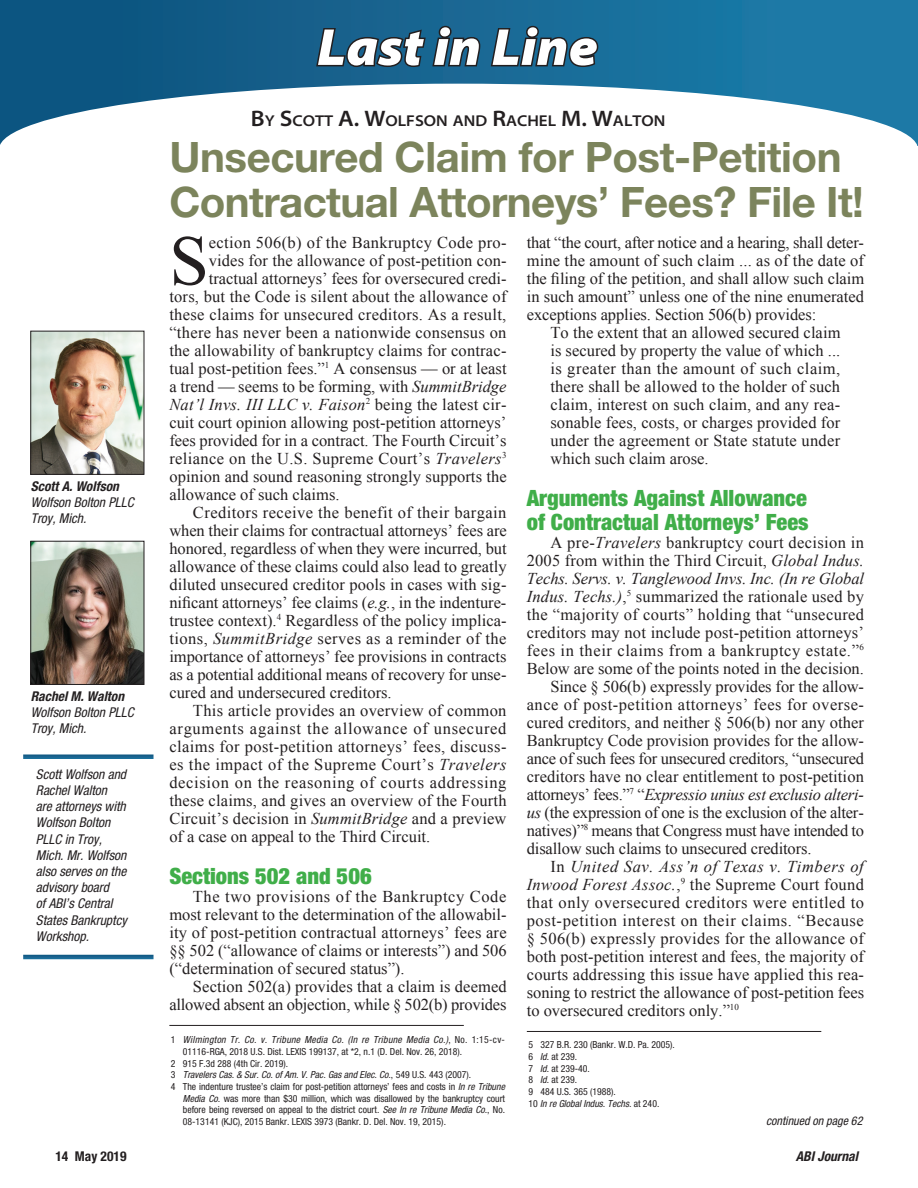
<style>
.page{position:relative;width:918px;height:1188px;background:#fff}
.page>*{position:absolute;margin:0;border:0;box-sizing:border-box;transform-origin:0 0}
.Body_text{font:70.8px "Times New Roman";color:#231f20}
.Page_Header{font:italic 900 semi-expanded 52.5px "Myriad Pro";color:#fff}
.Article_Headline_1{font:700 42px/45px "Helvetica Neue LT Std";letter-spacing:-.015em;color:#7c845c}
.Subhead_1{font:900 condensed 22.5px/24px "Helvetica Neue";color:#40ae49}
.Body_text-2{font:16.5px/18px "Times New Roman";color:#231f20;text-align:justify}
.Body_text-3{font:16.5px "Times New Roman";letter-spacing:.02em;color:#231f20}
.Body_text-4{font:16.5px "Times New Roman";letter-spacing:.025em;color:#231f20}
.Body_text-5{font:italic 16.5px "Times New Roman";letter-spacing:.015em;color:#231f20}
.Author_Name_-_Top_of{font:600 semi-expanded 15.75px "Myriad Pro";color:#231f20}
.Author_Caption_2_Bio{font:italic condensed 13.5px/16.2px "Helvetica Neue";color:#231f20}
.Author_Caption_1{font:italic 700 condensed 13.5px "Helvetica Neue";color:#231f20}
.t1{font:700 condensed 13.5px "Helvetica Neue";color:#231f20}
.t2{font:italic condensed 12px "Helvetica Neue";color:#231f20}
.Footnote{font:condensed 9.75px/11.7px "Helvetica Neue";color:#231f20}
.Footnote-2{font:italic condensed 9.75px "Helvetica Neue";color:#231f20}
.s1{font-size:22.5px}
.s2{font-style:italic}
.s3{font-style:normal}
</style>
<div class="page">
<div style="left:0;top:0;width:918px;height:146px;background:linear-gradient(to right,#0e517c,#1f7eab)"></div>
<svg style="left:0;top:84px;width:918px;height:62px"></svg>
<svg style="left:314px;top:24px;width:168px;height:45px"></svg>
<svg style="left:489px;top:24px;width:111px;height:45px"></svg>
<img style="left:32px;top:543px;width:110px;height:140px">
<div style="left:30px;top:541px;width:114px;height:144px;border:1px solid #231f20"></div>
<hr style="left:169px;top:1025px;width:295px;height:1px;background:#231f20">
<svg style="left:23px;top:755px;width:131px;height:4px"></svg>
<svg style="left:23px;top:955px;width:131px;height:4px"></svg>
<hr style="left:527px;top:1031px;width:294px;height:1px;background:#231f20">
<img style="left:32px;top:333px;width:110px;height:140px">
<div style="left:30px;top:331px;width:114px;height:144px;border:1px solid #231f20"></div>
<p class="Page_Header" style="left:317px;top:17px;width:282px">Last in Line</p>
<p class="Author_Name_-_Top_of" style="left:251px;top:112px;width:416px"><span class="s1">B</span>Y <span class="s1">S</span>COTT <span class="s1">A. W</span>OLFSON AND <span class="s1">R</span>ACHEL <span class="s1">M. W</span>ALTON</p>
<p class="Author_Caption_1" style="left:31px;top:478px;width:90px">Scott A. Wolfson</p>
<p class="Author_Caption_2_Bio" style="left:31px;top:494px;width:105px">Wolfson Bolton PLLC</p>
<p class="Author_Caption_2_Bio" style="left:31px;top:510px;width:57px">Troy, Mich.</p>
<p class="Author_Caption_1" style="left:31px;top:688px;width:95px">Rachel M. Walton</p>
<p class="Author_Caption_2_Bio" style="left:31px;top:704px;width:105px">Wolfson Bolton PLLC</p>
<p class="Author_Caption_2_Bio" style="left:31px;top:720px;width:57px">Troy, Mich.</p>
<p class="Author_Caption_2_Bio" style="left:36px;top:766px;width:92px">Scott Wolfson and<br>Rachel Walton<br>are attorneys with<br>Wolfson Bolton<br>PLLC in Troy,<br>Mich. Mr. Wolfson also serves on the advisory board<br>of ABI’s Central<br>States Bankruptcy<br>Workshop.</p>
<p class="Article_Headline_1" style="left:169px;top:134px;width:696px">Unsecured Claim for Post-Petition<br>Contractual Attorneys’ Fees? File It!</p>
<p class="Body_text" style="left:169px;top:213px;width:41px">S</p>
<p class="Body_text-4" style="left:209px;top:232px;width:299px">ection 506(b) of the Bankruptcy Code pro-</p>
<p class="Body_text-2" style="left:209px;top:252px;width:299px">vides for the allowance of post-petition con-</p>
<p class="Body_text-2" style="left:209px;top:270px;width:299px">tractual attorneys’ fees for oversecured credi-</p>
<p class="Body_text-2" style="left:169px;top:288px;width:339px">tors, but the Code is silent about the allowance of</p>
<p class="Body_text-3" style="left:169px;top:304px;width:339px">these claims for unsecured creditors. As a result,</p>
<p class="Body_text-3" style="left:169px;top:322px;width:339px">“there has never been a nationwide consensus on</p>
<p class="Body_text-2" style="left:169px;top:342px;width:339px">the allowability of bankruptcy claims for contrac-</p>
<p class="Body_text-2" style="left:169px;top:360px;width:339px">tual post-petition fees.”<sup>1</sup> A consensus — or at least</p>
<p class="Body_text-2" style="left:169px;top:378px;width:339px">a trend — seems to be forming, with <span class="s2">SummitBridge</span></p>
<p class="Body_text-5" style="left:169px;top:394px;width:339px">Nat’l Invs. III LLC v. Faison<sup>2</sup> <span class="s3">being the latest cir-</span></p>
<p class="Body_text-2" style="left:169px;top:414px;width:338px">cuit court opinion allowing post-petition attorneys’</p>
<p class="Body_text-2" style="left:169px;top:432px;width:339px">fees provided for in a contract. The Fourth Circuit’s</p>
<p class="Body_text-4" style="left:169px;top:448px;width:339px">reliance on the U.S. Supreme Court’s <span class="s2">Travelers</span><sup>3</sup></p>
<p class="Body_text-2" style="left:169px;top:468px;width:339px">opinion and sound reasoning strongly supports the</p>
<p class="Body_text-2" style="left:169px;top:486px;width:172px">allowance of such claims.</p>
<p class="Body_text-2" style="left:169px;top:504px;width:339px;text-indent:24px">Creditors receive the benefit of their bargain when their claims for contractual attorneys’ fees are honored, regardless of when they were incurred, but allowance of these claims could also lead to greatly diluted unsecured creditor pools in cases with sig&shy;nificant attorneys’ fee claims (<span class="s2">e.g.</span>, in the indenture&shy;trustee context).<sup>4</sup> Regardless of the policy implica&shy;tions, <span class="s2">SummitBridge</span> serves as a reminder of the importance of attorneys’ fee provisions in contracts as a potential additional means of recovery for unse&shy;cured and undersecured creditors.</p>
<p class="Body_text-2" style="left:169px;top:702px;width:339px;text-indent:24px">This article provides an overview of common arguments against the allowance of unsecured claims for post-petition attorneys’ fees, discuss&shy;es the impact of the Supreme Court’s <span class="s2">Travelers </span>decision on the reasoning of courts addressing these claims, and gives an overview of the Fourth Circuit’s decision in <span class="s2">SummitBridge</span> and a preview of a case on appeal to the Third Circuit.</p>
<p class="Subhead_1" style="left:169px;top:864px;width:204px">Sections 502 and 506</p>
<p class="Body_text-2" style="left:169px;top:888px;width:339px;text-indent:24px">The two provisions of the Bankruptcy Code most relevant to the determination of the allowabil&shy;ity of post-petition contractual attorneys’ fees are §§ 502 (“allowance of claims or interests”) and 506 (“determination of secured status”).</p>
<p class="Body_text-2" style="left:169px;top:978px;width:339px;text-align:right">Section 502(a) provides that a claim is deemed allowed absent an objection, while § 502(b) provides</p>
<p class="Footnote" style="left:183px;top:1034px;width:324px;text-indent:-12px">1 <span class="s2">Wilmington Tr. Co. v. Tribune Media Co. (In re Tribune Media Co.)</span>, No. 1:15-cv-<br>01116-RGA, 2018 U.S. Dist. LEXIS 199137, at *2, n.1 (D. Del. Nov. 26, 2018).</p>
<p class="Footnote" style="left:171px;top:1057px;width:119px">2 915 F.3d 288 (4th Cir. 2019).</p>
<p class="Footnote-2" style="left:171px;top:1069px;width:302px"><span class="s3">3</span> Travelers Cas. &amp; Sur. Co. of Am. V. Pac. Gas and Elec. Co.<span class="s3">, 549 U.S. 443 (2007).</span></p>
<p class="Footnote" style="left:183px;top:1081px;width:324px;text-align:justify;text-indent:-12px">4 The indenture trustee’s claim for post-petition attorneys’ fees and costs in <span class="s2">In re Tribune Media Co.</span> was more than $30 million, which was disallowed by the bankruptcy court before being reversed on appeal to the district court. <span class="s2">See In re Tribune Media Co.</span>, No.<br>08-13141 (KJC), 2015 Bankr. LEXIS 3973 (Bankr. D. Del. Nov. 19, 2015).</p>
<p class="Body_text-2" style="left:527px;top:234px;width:339px">that “the court, after notice and a hearing, shall deter&shy;mine the amount of such claim ... as of the date of the filing of the petition, and shall allow such claim in such amount” unless one of the nine enumerated exceptions applies. Section 506(b) provides:</p>
<p class="Body_text-2" style="left:550px;top:324px;width:292px">To the extent that an allowed secured claim is secured by property the value of which ... is greater than the amount of such claim, there shall be allowed to the holder of such claim, interest on such claim, and any rea&shy;sonable fees, costs, or charges provided for under the agreement or State statute under which such claim arose.</p>
<p class="Subhead_1" style="left:527px;top:486px;width:283px">Arguments Against Allowance of Contractual Attorneys’ Fees</p>
<p class="Body_text-2" style="left:527px;top:534px;width:339px;text-indent:24px">A pre-<span class="s2">Travelers</span> bankruptcy court decision in 2005 from within the Third Circuit, <span class="s2">Global Indus.<br>Techs. Servs. v. Tanglewood Invs. Inc. (In re Global Indus. Techs.)</span>,<sup>5</sup> summarized the rationale used by the “majority of courts” holding that “unsecured creditors may not include post-petition attorneys’ fees in their claims from a bankruptcy estate.”<sup>6<br></sup>Below are some of the points noted in the decision.</p>
<p class="Body_text-2" style="left:527px;top:678px;width:339px;text-indent:24px">Since § 506(b) expressly provides for the allow&shy;ance of post-petition attorneys’ fees for overse&shy;cured creditors, and neither § 506(b) nor any other Bankruptcy Code provision provides for the allow&shy;ance of such fees for unsecured creditors, “unsecured creditors have no clear entitlement to post-petition attorneys’ fees.”<sup>7</sup> “<span class="s2">Expressio unius est exclusio alteri&shy;us</span> (the expression of one is the exclusion of the alter&shy;natives)”<sup>8</sup> means that Congress must have intended to disallow such claims to unsecured creditors.</p>
<p class="Body_text-2" style="left:527px;top:858px;width:339px;text-indent:24px">In <span class="s2">United Sav. Ass’n of Texas v. Timbers of Inwood Forest Assoc.</span>,<sup>9</sup> the Supreme Court found that only oversecured creditors were entitled to post-petition interest on their claims. “Because § 506(b) expressly provides for the allowance of both post-petition interest and fees, the majority of courts addressing this issue have applied this rea&shy;soning to restrict the allowance of post-petition fees to oversecured creditors only.”<sup>10</sup></p>
<p class="Footnote" style="left:528px;top:1039px;width:148px">5 327 B.R. 230 (Bankr. W.D. Pa. 2005).</p>
<p class="Footnote" style="left:528px;top:1051px;width:50px">6 <span class="s2">Id</span>. at 239.</p>
<p class="Footnote" style="left:528px;top:1062px;width:63px">7 <span class="s2">Id</span>. at 239-40.</p>
<p class="Footnote" style="left:528px;top:1074px;width:50px">8 <span class="s2">Id</span>. at 239.</p>
<p class="Footnote" style="left:528px;top:1086px;width:89px">9 484 U.S. 365 (1988).</p>
<p class="Footnote-2" style="left:528px;top:1098px;width:133px"><span class="s3">10</span> In re Global Indus. Techs. <span class="s3">at 240.</span></p>
<p class="t2" style="left:766px;top:1113px;width:98px">continued on page 62</p>
<p class="t1" style="left:55px;top:1148px;width:73px">14 May 2019</p>
<p class="Author_Caption_1" style="left:796px;top:1148px;width:64px">ABI Journal</p>
</div>
